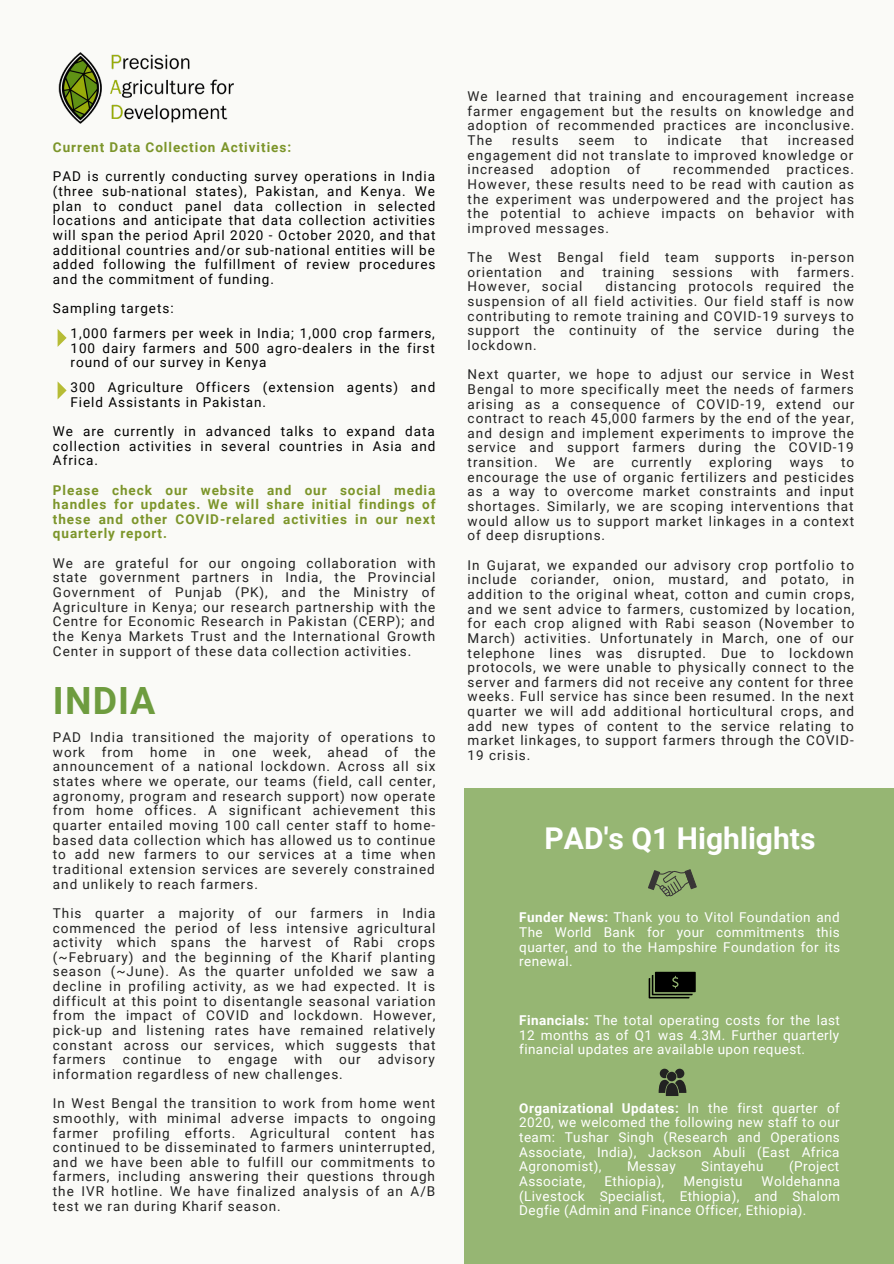
<style>
.page{position:relative;width:894px;height:1264px;background:#fff}
.page>*{position:absolute;margin:0;border:0;box-sizing:border-box;transform-origin:0 0}
.t1{font:700 37.5px "Roboto";letter-spacing:.03em;color:#6e9c3f}
.t2{font:700 30px "Roboto";color:#fff}
.t3{font:13.5px/14.7px "Roboto";letter-spacing:.07em;color:#222;text-align:justify}
.t4{font:13.5px/14.7px "Roboto";letter-spacing:.07em;color:#000}
.t5{font:13.5px/14.7px "Roboto";letter-spacing:.03em;color:#fff;text-align:justify}
.t6{font:700 13.5px/14.7px "Roboto";letter-spacing:.07em;color:#7c952a;text-align:justify}
.s1{font-weight:700}
</style>
<div class="page">
<div style="left:0;top:0;width:893px;height:1263px;background:#fafaf7"></div>
<img style="left:58px;top:52px;width:176px;height:72px">
<div style="left:465px;top:788px;width:428px;height:475px;background:#96b673"></div>
<svg style="left:58px;top:329px;width:9px;height:18px"></svg>
<svg style="left:58px;top:382px;width:9px;height:17px"></svg>
<svg style="left:658px;top:1068px;width:28px;height:27px"></svg>
<svg style="left:648px;top:869px;width:48px;height:27px"></svg>
<svg style="left:648px;top:971px;width:47px;height:27px"></svg>
<p class="t6" style="left:53px;top:140px;width:240px">Current Data Collection Activities:</p>
<p class="t4" style="left:53px;top:169px;width:384px;text-align:justify">PAD is currently conducting survey operations in India (three sub-national states), Pakistan, and Kenya. We plan to conduct panel data collection in selected locations and anticipate that data collection activities will span the period April 2020 - October 2020, and that additional countries and/or sub-national entities will be added following the fulfillment of review procedures and the commitment of funding.</p>
<p class="t4" style="left:70px;top:296px;width:366px;line-height:24.8px;text-indent:-18px">Sampling targets:<br>1,000 farmers per week in India; 1,000 crop farmers,</p>
<p class="t4" style="left:70px;top:340px;width:365px">100 dairy farmers and 500 agro-dealers in the first round of our survey in Kenya</p>
<p class="t4" style="left:70px;top:380px;width:366px">300 Agriculture Officers (extension agents) and<br>Field Assistants in Pakistan.</p>
<p class="t4" style="left:53px;top:424px;width:384px;text-align:justify">We are currently in advanced talks to expand data collection activities in several countries in Asia and Africa.</p>
<p class="t6" style="left:53px;top:482px;width:384px">Please check our website and our social media handles for updates. We will share initial findings of these and other COVID-relared activities in our next quarterly report.</p>
<p class="t3" style="left:53px;top:556px;width:384px">We are grateful for our ongoing collaboration with state government partners in India, the Provincial Government of Punjab (PK), and the Ministry of Agriculture in Kenya; our research partnership with the Centre for Economic Research in Pakistan (CERP); and the Kenya Markets Trust and the International Growth Center in support of these data collection activities.</p>
<h1 class="t1" style="left:53px;top:679px;width:104px">INDIA</h1>
<p class="t3" style="left:53px;top:730px;width:384px">PAD India transitioned the majority of operations to work from home in one week, ahead of the announcement of a national lockdown. Across all six states where we operate, our teams (field, call center, agronomy, program and research support) now operate from home offices. A significant achievement this quarter entailed moving 100 call center staff to home&shy;based data collection which has allowed us to continue to add new farmers to our services at a time when traditional extension services are severely constrained and unlikely to reach farmers.</p>
<p class="t3" style="left:53px;top:905px;width:384px">This quarter a majority of our farmers in India commenced the period of less intensive agricultural activity which spans the harvest of Rabi crops (~February) and the beginning of the Kharif planting season (~June). As the quarter unfolded we saw a decline in profiling activity, as we had expected. It is difficult at this point to disentangle seasonal variation from the impact of COVID and lockdown. However, pick-up and listening rates have remained relatively constant across our services, which suggests that farmers continue to engage with our advisory information regardless of new challenges.</p>
<p class="t3" style="left:53px;top:1096px;width:384px">In West Bengal the transition to work from home went smoothly, with minimal adverse impacts to ongoing farmer profiling efforts. Agricultural content has continued to be disseminated to farmers uninterrupted, and we have been able to fulfill our commitments to farmers, including answering their questions through the IVR hotline. We have finalized analysis of an A/B test we ran during Kharif season.</p>
<p class="t3" style="left:467px;top:89px;width:388px">We learned that training and encouragement increase farmer engagement but the results on knowledge and adoption of recommended practices are inconclusive.<br>The</p>
<p class="t3" style="left:467px;top:133px;width:388px;text-indent:320px">increased engagement did not translate to improved knowledge or increased adoption of</p>
<p class="t3" style="left:512px;top:133px;width:48px">results</p>
<p class="t3" style="left:578px;top:133px;width:37px">seem</p>
<p class="t3" style="left:634px;top:133px;width:15px">to</p>
<p class="t3" style="left:667px;top:133px;width:56px">indicate</p>
<p class="t3" style="left:741px;top:133px;width:28px">that</p>
<p class="t3" style="left:467px;top:162px;width:388px;text-indent:205px">recommended practices.<br>However, these results need to be read with caution as the experiment was underpowered and the project has the potential to achieve impacts on behavior with improved messages.</p>
<p class="t3" style="left:467px;top:250px;width:388px">The West Bengal field team supports in-person orientation</p>
<p class="t3" style="left:560px;top:265px;width:26px">and</p>
<p class="t3" style="left:602px;top:265px;width:54px">training</p>
<p class="t3" style="left:672px;top:265px;width:62px">sessions</p>
<p class="t3" style="left:750px;top:265px;width:30px">with</p>
<p class="t3" style="left:796px;top:265px;width:59px">farmers.</p>
<p class="t3" style="left:467px;top:279px;width:116px">However, social</p>
<p class="t3" style="left:467px;top:279px;width:388px;text-indent:138px">distancing protocols required the suspension of all field activities. Our field staff is now contributing to remote training and COVID-19 surveys to support the continuity of the service during the lockdown.</p>
<p class="t3" style="left:467px;top:367px;width:388px">Next quarter, we hope to adjust our service in West Bengal to more specifically meet the needs of farmers arising as a consequence of COVID-19, extend our contract to reach 45,000 farmers by the end of the year, and design and implement experiments to improve the service and support farmers during the COVID-19 transition.</p>
<p class="t3" style="left:555px;top:455px;width:22px">We</p>
<p class="t3" style="left:593px;top:455px;width:22px">are</p>
<p class="t3" style="left:631px;top:455px;width:61px">currently</p>
<p class="t3" style="left:709px;top:455px;width:64px">exploring</p>
<p class="t3" style="left:789px;top:455px;width:35px">ways</p>
<p class="t3" style="left:467px;top:455px;width:388px;text-indent:373px">to encourage the use of organic fertilizers and pesticides as a way to overcome market constraints and input shortages. Similarly, we are scoping interventions that would allow us to support market linkages in a context of deep disruptions.</p>
<p class="t3" style="left:467px;top:557px;width:388px">In Gujarat, we expanded our advisory crop portfolio to include coriander, onion, mustard, and potato, in addition to the original wheat, cotton and cumin crops, and we sent advice to farmers, customized by location, for each crop aligned with Rabi season (November to March) activities. Unfortunately in March, one of our telephone lines was disrupted. Due to lockdown protocols, we were unable to physically connect to the server and farmers did not receive any content for three weeks. Full service has since been resumed. In the next quarter we will add additional horticultural crops, and add new types of content to the service relating to market linkages, to support farmers through the COVID-19 crisis.</p>
<h2 class="t2" style="left:544px;top:821px;width:272px">PAD's Q1 Highlights</h2>
<p class="t5" style="left:519px;top:910px;width:322px"><span class="s1">Funder News:</span> Thank you to Vitol Foundation and The World Bank for your commitments this quarter, and to the Hampshire Foundation for its renewal.</p>
<p class="t5" style="left:519px;top:1012px;width:322px"><span class="s1">Financials:</span> The total operating costs for the last 12 months as of Q1 was 4.3M. Further quarterly financial updates are available upon request.</p>
<p class="t5" style="left:519px;top:1100px;width:322px"><span class="s1">Organizational Updates:</span> In the first quarter of 2020, we welcomed the following new staff to our team: Tushar Singh (Research and Operations Associate, India), Jackson Abuli (East Africa Agronomist),</p>
<p class="t5" style="left:627px;top:1159px;width:50px">Messay</p>
<p class="t5" style="left:701px;top:1159px;width:64px">Sintayehu</p>
<p class="t5" style="left:788px;top:1159px;width:52px">(Project</p>
<p class="t5" style="left:519px;top:1173px;width:68px">Associate,</p>
<p class="t5" style="left:604px;top:1173px;width:61px">Ethiopia),</p>
<p class="t5" style="left:683px;top:1173px;width:60px">Mengistu</p>
<p class="t5" style="left:519px;top:1173px;width:322px;text-indent:242px">Woldehanna (Livestock Specialist, Ethiopia), and Shalom Degfie (Admin and Finance Officer, Ethiopia).</p>
</div>
